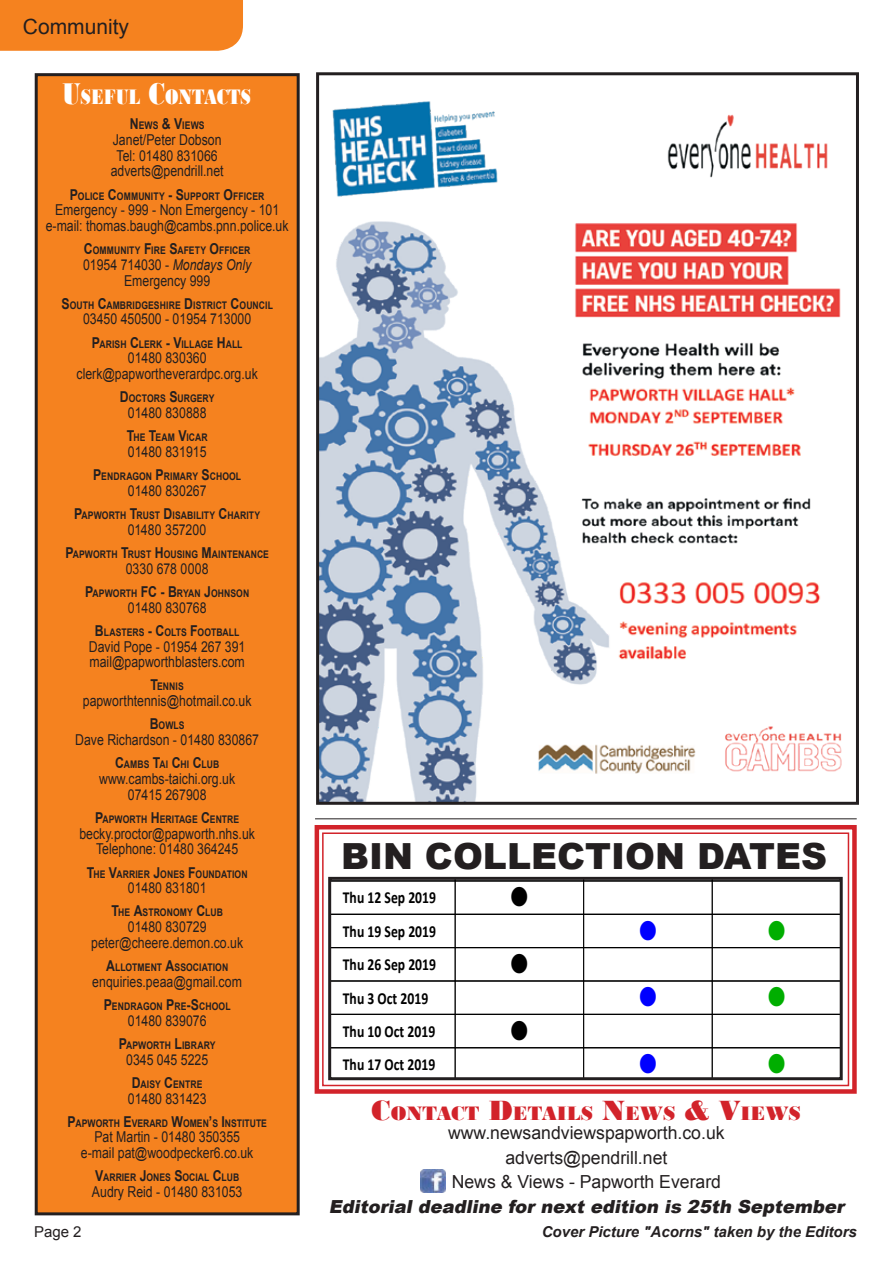
<style>
.page{position:relative;width:893px;height:1263px;background:#fff}
.page>*{position:absolute;margin:0;border:0;box-sizing:border-box;transform-origin:0 0}
.t1{font:900 36px "Arial";color:#231f20}
.t2{font:22.05px "Bodoni MT Black";color:#fff;scale:.77 1}
.t3{font:21px "Arial";color:#231f20}
.t4{font:20.4px "Bodoni MT Black";color:#d2232a}
.t5{font:18px/24.3px "Arial";color:#231f20;text-align:center}
.t6{font:italic 900 18px "Arial";color:#231f20}
.t7{font:700 16.8px/33.3px "Calibri";letter-spacing:.005em;color:#000;scale:.81 1}
.t8{font:15px/15.8px "Arial";color:#231f20;text-align:center;scale:.82 1}
.t9{font:italic 700 15px "Arial";color:#231f20}
.t10{font:15px "Arial";letter-spacing:.01em;color:#231f20;scale:.82 1}
.t11{font:15px "Arial";color:#231f20}
.t12{font:700 10.5px "Arial";letter-spacing:.01em;color:#231f20;scale:.82 1}
.s1{font-size:31.5px}
.s2{font-size:15px}
.s3{font-style:italic}
.s4{font-size:29.25px}
</style>
<div class="page">
<svg style="left:314px;top:825px;width:543px;height:269px"></svg>
<div style="left:322px;top:832px;width:527px;height:254px;border:2px solid #d2232a"></div>
<img style="left:420px;top:1170px;width:26px;height:22px">
<svg style="left:332px;top:881px;width:507px;height:195px"></svg>
<div style="left:328px;top:877px;width:515px;height:203px;border:3px solid #231f20"></div>
<hr style="left:315px;top:818px;width:542px;height:1px;background:#231f20">
<div style="left:0;top:0;width:243px;height:51px;background:#f5821f"></div>
<div style="left:36px;top:75px;width:262px;height:1139px;background:#f5821f"></div>
<div style="left:35px;top:73px;width:265px;height:1142px;border:3px solid #231f20"></div>
<img style="left:320px;top:101px;width:522px;height:700px">
<div style="left:316px;top:72px;width:543px;height:733px;border:3px solid #231f20"></div>
<svg style="left:640px;top:720px;width:16px;height:20px"></svg>
<svg style="left:769px;top:720px;width:15px;height:20px"></svg>
<svg style="left:512px;top:753px;width:15px;height:20px"></svg>
<svg style="left:640px;top:787px;width:16px;height:18px"></svg>
<svg style="left:769px;top:787px;width:15px;height:18px"></svg>
<svg style="left:512px;top:825px;width:15px;height:15px"></svg>
<svg style="left:640px;top:854px;width:16px;height:19px"></svg>
<svg style="left:769px;top:854px;width:15px;height:19px"></svg>
<svg style="left:512px;top:887px;width:15px;height:20px"></svg>
<svg style="left:640px;top:920px;width:16px;height:20px"></svg>
<svg style="left:769px;top:920px;width:15px;height:20px"></svg>
<svg style="left:512px;top:954px;width:15px;height:20px"></svg>
<svg style="left:640px;top:987px;width:16px;height:20px"></svg>
<svg style="left:769px;top:987px;width:15px;height:20px"></svg>
<svg style="left:512px;top:1020px;width:15px;height:20px"></svg>
<svg style="left:640px;top:1054px;width:16px;height:20px"></svg>
<svg style="left:769px;top:1054px;width:15px;height:20px"></svg>
<h3 class="t3" style="left:23px;top:13px;width:108px">Community</h3>
<h2 class="t2" style="left:62px;top:84px;width:247px"><span class="s1">U</span>SEFUL <span class="s1">C</span>ONTACTS</h2>
<p class="t12" style="left:130px;top:119px;width:93px"><span class="s2">N</span>EWS <span class="s2">&amp; V</span>IEWS</p>
<p class="t8" style="left:111px;top:132px;width:139px">Janet/Peter Dobson<br>Tel: 01480 831066 adverts@pendrill.net</p>
<p class="t12" style="left:70px;top:189px;width:239px"><span class="s2">P</span>OLICE <span class="s2">C</span>OMMUNITY <span class="s2">- S</span>UPPORT <span class="s2">O</span>FFICER</p>
<p class="t8" style="left:46px;top:202px;width:298px">Emergency - 999 - Non Emergency - 101 e-mail: thomas.baugh@cambs.pnn.police.uk</p>
<p class="t12" style="left:84px;top:243px;width:205px"><span class="s2">C</span>OMMUNITY <span class="s2">F</span>IRE <span class="s2">S</span>AFETY <span class="s2">O</span>FFICER</p>
<p class="t8" style="left:83px;top:257px;width:207px">01954 714030 - <span class="s3">Mondays Only<br></span>Emergency 999</p>
<p class="t12" style="left:61px;top:298px;width:259px"><span class="s2">S</span>OUTH <span class="s2">C</span>AMBRIDGESHIRE <span class="s2">D</span> ISTRICT <span class="s2">C</span>OUNCIL</p>
<p class="t8" style="left:83px;top:311px;width:207px">03450 450500 - 01954 713000</p>
<p class="t12" style="left:92px;top:337px;width:185px"><span class="s2">P</span>ARISH <span class="s2">C</span>LERK <span class="s2">- V</span>ILLAGE <span class="s2">H</span>ALL</p>
<p class="t8" style="left:77px;top:350px;width:223px">01480 830360 clerk@papwortheverardpc.org.uk</p>
<p class="t12" style="left:120px;top:392px;width:117px"><span class="s2">D</span>OCTORS <span class="s2">S</span>URGERY</p>
<p class="t8" style="left:128px;top:405px;width:97px">01480 830888</p>
<p class="t12" style="left:127px;top:431px;width:100px"><span class="s2">T</span>HE <span class="s2">T</span>EAM <span class="s2">V</span>ICAR</p>
<p class="t8" style="left:128px;top:444px;width:97px">01480 831915</p>
<p class="t12" style="left:93px;top:469px;width:182px"><span class="s2">P</span>ENDRAGON <span class="s2">P</span>RIMARY <span class="s2">S</span>CHOOL</p>
<p class="t8" style="left:128px;top:483px;width:97px">01480 830267</p>
<p class="t12" style="left:74px;top:508px;width:228px"><span class="s2">P</span>APWORTH <span class="s2">T</span>RUST <span class="s2">D</span> ISABILITY <span class="s2">C</span>HARITY</p>
<p class="t10" style="left:128px;top:520px;width:97px">01480 357200</p>
<p class="t12" style="left:65px;top:547px;width:250px"><span class="s2">P</span>APWORTH <span class="s2">T</span>RUST <span class="s2">H</span> OUSING <span class="s2">M</span>AINTENANCE</p>
<p class="t10" style="left:126px;top:559px;width:103px">0330 678 0008</p>
<p class="t12" style="left:85px;top:586px;width:200px"><span class="s2">P</span>APWORTH <span class="s2">FC - B</span> RYAN <span class="s2">J</span>OHNSON</p>
<p class="t8" style="left:128px;top:600px;width:97px">01480 830768</p>
<p class="t12" style="left:95px;top:625px;width:178px"><span class="s2">B</span> LASTERS <span class="s2">- C</span>OLTS <span class="s2">F</span>OOTBALL</p>
<p class="t8" style="left:89px;top:639px;width:192px;text-align:left">David Pope - 01954 267 391 mail@papworthblasters.com</p>
<p class="t12" style="left:151px;top:680px;width:42px"><span class="s2">T</span>ENN IS</p>
<p class="t8" style="left:83px;top:693px;width:207px">papworthtennis@hotmail.co.uk</p>
<p class="t12" style="left:150px;top:719px;width:44px"><span class="s2">B</span> OWLS</p>
<p class="t8" style="left:75px;top:732px;width:226px">Dave Richardson - 01480 830867</p>
<p class="t12" style="left:115px;top:758px;width:128px"><span class="s2">C</span>AMBS <span class="s2">T</span>AI <span class="s2">C</span>HI <span class="s2">C</span>LUB</p>
<p class="t8" style="left:99px;top:771px;width:167px">www.cambs-taichi.org.uk<br>07415 267908</p>
<p class="t12" style="left:95px;top:812px;width:178px"><span class="s2">P</span>APWORTH <span class="s2">H</span> ERITAGE <span class="s2">C</span>ENTRE</p>
<p class="t8" style="left:79px;top:826px;width:216px">becky.proctor@papworth.nhs.uk<br>Telephone: 01480 364245</p>
<p class="t12" style="left:87px;top:867px;width:196px"><span class="s2">T</span>HE <span class="s2">V</span>ARRIER <span class="s2">J</span>ONES <span class="s2">F</span>OUNDATION</p>
<p class="t8" style="left:128px;top:880px;width:97px">01480 831801</p>
<p class="t12" style="left:112px;top:906px;width:137px"><span class="s2">T</span>HE <span class="s2">A</span>STRONOMY <span class="s2">C</span>LUB</p>
<p class="t8" style="left:91px;top:919px;width:187px">01480 830729 peter@cheere.demon.co.uk</p>
<p class="t12" style="left:106px;top:960px;width:149px"><span class="s2">A</span>LLOTMENT <span class="s2">A</span>SSOCIATION</p>
<p class="t8" style="left:92px;top:974px;width:184px">enquiries.peaa@gmail.com</p>
<p class="t12" style="left:104px;top:999px;width:156px"><span class="s2">P</span>ENDRAGON <span class="s2">P</span>RE<span class="s2">-S</span>CHOOL</p>
<p class="t8" style="left:128px;top:1013px;width:97px">01480 839076</p>
<p class="t12" style="left:119px;top:1038px;width:120px"><span class="s2">P</span>APWORTH <span class="s2">L</span>IBRARY</p>
<p class="t8" style="left:126px;top:1051px;width:102px">0345 045 5225</p>
<p class="t12" style="left:132px;top:1077px;width:88px"><span class="s2">D</span>AISY <span class="s2">C</span>ENTRE</p>
<p class="t8" style="left:128px;top:1090px;width:97px">01480 831423</p>
<p class="t12" style="left:67px;top:1116px;width:245px"><span class="s2">P</span>APWORTH <span class="s2">E</span>VERARD <span class="s2">W</span>OMEN<span class="s2">’</span>S <span class="s2">I</span> NSTITUTE</p>
<p class="t8" style="left:81px;top:1129px;width:212px">Pat Martin - 01480 350355 e-mail pat@woodpecker6.co.uk</p>
<p class="t12" style="left:95px;top:1171px;width:177px"><span class="s2">V</span>ARRIER <span class="s2">J</span>ONES <span class="s2">S</span>OCIAL <span class="s2">C</span>LUB</p>
<p class="t8" style="left:92px;top:1184px;width:185px">Audry Reid - 01480 831053</p>
<p class="t11" style="left:34px;top:1221px;width:49px">Page 2</p>
<h1 class="t1" style="left:341px;top:830px;width:487px">BIN COLLECTION DATES</h1>
<p class="t7" style="left:343px;top:848px;width:117px">Thu 5 Sep 2019<br>Thu 12 Sep 2019<br>Thu 19 Sep 2019<br>Thu 26 Sep 2019<br>Thu 3 Oct 2019<br>Thu 10 Oct 2019<br>Thu 17 Oct 2019</p>
<h3 class="t4" style="left:371px;top:1101px;width:431px"><span class="s4">C</span>ONTACT <span class="s4">D</span>ETAILS <span class="s4">N</span>EWS <span class="s4">&amp; V</span>IEWS</h3>
<p class="t5" style="left:448px;top:1121px;width:278px">www.newsandviewspapworth.co.uk adverts@pendrill.net<br>News &amp; Views - Papworth Everard</p>
<p class="t6" style="left:329px;top:1193px;width:521px">Editorial deadline for next edition is 25th September</p>
<p class="t9" style="left:542px;top:1221px;width:317px">Cover Picture "Acorns" taken by the Editors</p>
</div>
